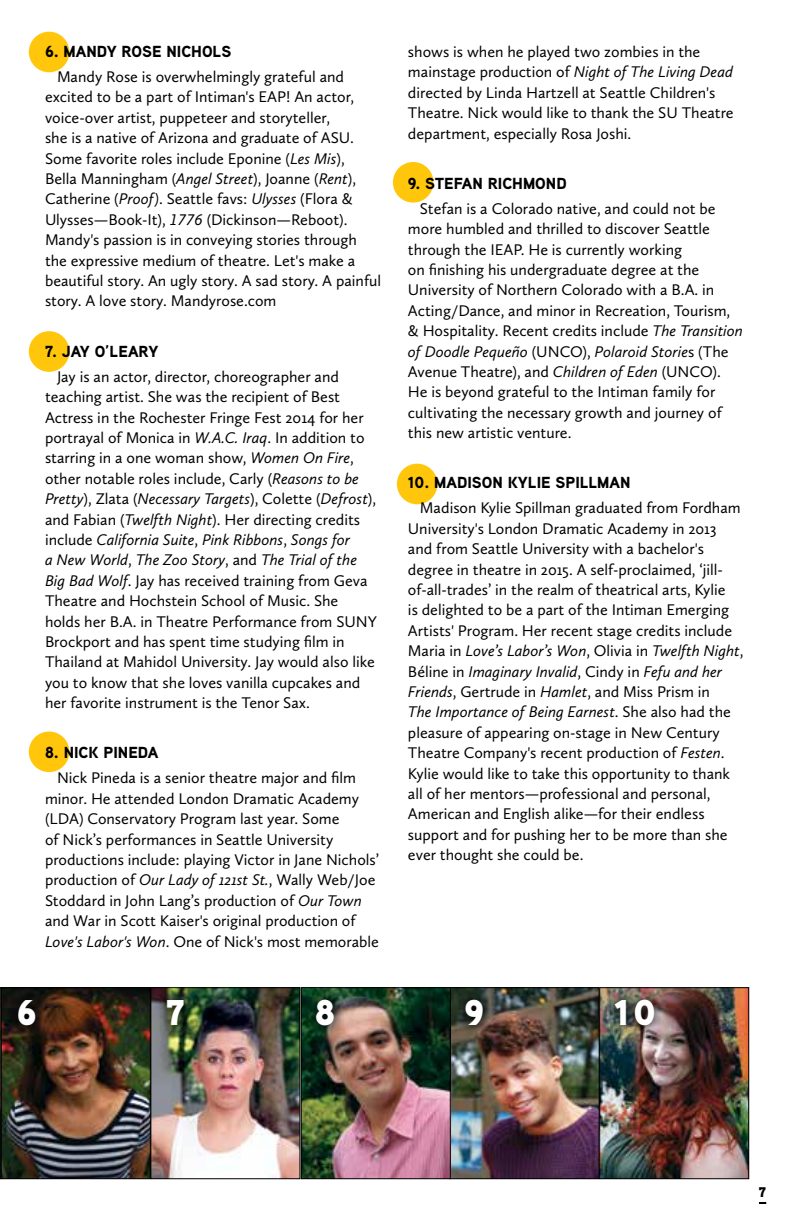
<style>
.page{position:relative;width:792px;height:1224px;background:#fff}
.page>*{position:absolute;margin:0;border:0;box-sizing:border-box;transform-origin:0 0}
.t1{font:900 35.8px "Aaux Next";color:#fff}
.t2{font:16px/20.4px "Calluna Sans";color:#000}
.t3{font:900 16px "Aaux Next";color:#000}
.t4{font:900 14px "Aaux Next";color:#000}
.s1{font-style:italic}
</style>
<div class="page">
<div style="left:29px;top:32px;width:40px;height:40px;background:#ffc60b;border-radius:50%"></div>
<div style="left:29px;top:331px;width:40px;height:41px;background:#ffc60b;border-radius:50%"></div>
<div style="left:29px;top:732px;width:40px;height:40px;background:#ffc60b;border-radius:50%"></div>
<div style="left:397px;top:464px;width:40px;height:40px;background:#ffc60b;border-radius:50%"></div>
<div style="left:393px;top:162px;width:40px;height:41px;background:#ffc60b;border-radius:50%"></div>
<svg style="left:0;top:987px;width:1px;height:192px"></svg>
<img style="left:153px;top:989px;width:145px;height:188px">
<div style="left:151px;top:987px;width:149px;height:192px;border:1px solid #000"></div>
<div style="left:156px;top:988px;width:40px;height:49px;background:#000;opacity:.9"></div>
<img style="left:452px;top:989px;width:145px;height:188px">
<div style="left:450px;top:987px;width:149px;height:192px;border:1px solid #000"></div>
<div style="left:454px;top:988px;width:41px;height:49px;background:#000;opacity:.9"></div>
<img style="left:3px;top:989px;width:146px;height:188px">
<div style="left:1px;top:987px;width:150px;height:192px;border:1px solid #000"></div>
<div style="left:7px;top:988px;width:41px;height:49px;background:#000;opacity:.9"></div>
<img style="left:303px;top:989px;width:146px;height:188px">
<div style="left:301px;top:987px;width:150px;height:192px;border:1px solid #000"></div>
<div style="left:304px;top:988px;width:42px;height:50px;background:#000;opacity:.9"></div>
<img style="left:601px;top:989px;width:146px;height:188px">
<div style="left:599px;top:987px;width:150px;height:192px;border:1px solid #000"></div>
<div style="left:604px;top:988px;width:62px;height:49px;background:#000;opacity:.9"></div>
<svg style="left:759px;top:1202px;width:7px;height:2px"></svg>
<p class="t3" style="left:45px;top:40px;width:188px">6. MANDY ROSE NICHOLS</p>
<p class="t2" style="left:45px;top:66px;width:338px;text-indent:12px">Mandy Rose is overwhelmingly grateful and excited to be a part of Intiman's EAP! An actor, voice-over artist, puppeteer and storyteller,<br>she is a native of Arizona and graduate of ASU.<br>Some favorite roles include Eponine (<span class="s1">Les Mis</span>),<br>Bella Manningham (<span class="s1">Angel Street</span>), Joanne (<span class="s1">Rent</span>), Catherine (<span class="s1">Proof)</span>. Seattle favs: <span class="s1">Ulysses</span> (Flora &amp; Ulysses—Book-It), <span class="s1">1776</span> (Dickinson—Reboot).<br>Mandy's passion is in conveying stories through the expressive medium of theatre. Let's make a beautiful story. An ugly story. A sad story. A painful story. A love story. Mandyrose.com</p>
<p class="t3" style="left:45px;top:340px;width:115px">7. JAY O’LEARY</p>
<p class="t2" style="left:45px;top:366px;width:334px;text-indent:12px">Jay is an actor, director, choreographer and teaching artist. She was the recipient of Best Actress in the Rochester Fringe Fest 2014 for her portrayal of Monica in <span class="s1">W.A.C. Iraq</span>. In addition to starring in a one woman show, <span class="s1">Women On Fire</span>, other notable roles include, Carly (<span class="s1">Reasons to be Pretty</span>), Zlata (<span class="s1">Necessary Targets</span>), Colette (<span class="s1">Defrost</span>), and Fabian (<span class="s1">Twelfth Night</span>). Her directing credits include <span class="s1">California Suite</span>, <span class="s1">Pink Ribbons</span>, <span class="s1">Songs for<br>a New World</span>, <span class="s1">The Zoo Story</span>, and <span class="s1">The Trial of the Big Bad Wolf</span>. Jay has received training from Geva Theatre and Hochstein School of Music. She holds her B.A. in Theatre Performance from SUNY Brockport and has spent time studying film in Thailand at Mahidol University. Jay would also like you to know that she loves vanilla cupcakes and her favorite instrument is the Tenor Sax.</p>
<p class="t3" style="left:45px;top:741px;width:115px">8. NICK PINEDA</p>
<p class="t2" style="left:45px;top:768px;width:336px;text-indent:12px">Nick Pineda is a senior theatre major and film minor. He attended London Dramatic Academy (LDA) Conservatory Program last year. Some<br>of Nick’s performances in Seattle University productions include: playing Victor in Jane Nichols’ production of <span class="s1">Our Lady of 121st St.</span>, Wally Web/Joe Stoddard in John Lang’s production of <span class="s1">Our Town </span>and War in Scott Kaiser's original production of <span class="s1">Love's Labor's Won</span>. One of Nick's most memorable</p>
<p class="t2" style="left:408px;top:41px;width:327px">shows is when he played two zombies in the mainstage production of <span class="s1">Night of The Living Dead </span>directed by Linda Hartzell at Seattle Children's Theatre. Nick would like to thank the SU Theatre department, especially Rosa Joshi.</p>
<p class="t3" style="left:408px;top:172px;width:160px">9. STEFAN RICHMOND</p>
<p class="t2" style="left:408px;top:198px;width:336px;text-indent:12px">Stefan is a Colorado native, and could not be more humbled and thrilled to discover Seattle through the IEAP. He is currently working<br>on finishing his undergraduate degree at the University of Northern Colorado with a B.A. in Acting/Dance, and minor in Recreation, Tourism, &amp; Hospitality. Recent credits include <span class="s1">The Transition of Doodle Pequeño</span> (UNCO), <span class="s1">Polaroid Storie</span>s (The Avenue Theatre), and <span class="s1">Children of Eden</span> (UNCO).<br>He is beyond grateful to the Intiman family for cultivating the necessary growth and journey of this new artistic venture.</p>
<p class="t3" style="left:408px;top:471px;width:224px">10. MADISON KYLIE SPILLMAN</p>
<p class="t2" style="left:408px;top:498px;width:337px;text-indent:12px">Madison Kylie Spillman graduated from Fordham University's London Dramatic Academy in 2013 and from Seattle University with a bachelor's degree in theatre in 2015. A self-proclaimed, ‘jill&shy;of-all-trades’ in the realm of theatrical arts, Kylie<br>is delighted to be a part of the Intiman Emerging Artists' Program. Her recent stage credits include Maria in <span class="s1">Love’s Labor’s Won</span>, Olivia in <span class="s1">Twelfth Night</span>, Béline in <span class="s1">Imaginary Invalid</span>, Cindy in <span class="s1">Fefu and her Friends</span>, Gertrude in <span class="s1">Hamlet</span>, and Miss Prism in<br><span class="s1">The Importance of Being Earnest</span>. She also had the pleasure of appearing on-stage in New Century Theatre Company's recent production of <span class="s1">Festen</span>.<br>Kylie would like to take this opportunity to thank all of her mentors—professional and personal, American and English alike—for their endless support and for pushing her to be more than she ever thought she could be.</p>
<h1 class="t1" style="left:16px;top:986px;width:22px">6</h1>
<h1 class="t1" style="left:166px;top:986px;width:20px">7</h1>
<h1 class="t1" style="left:315px;top:986px;width:22px">8</h1>
<h1 class="t1" style="left:464px;top:986px;width:22px">9</h1>
<h1 class="t1" style="left:614px;top:986px;width:43px">10</h1>
<p class="t4" style="left:759px;top:1182px;width:9px">7</p>
</div>
